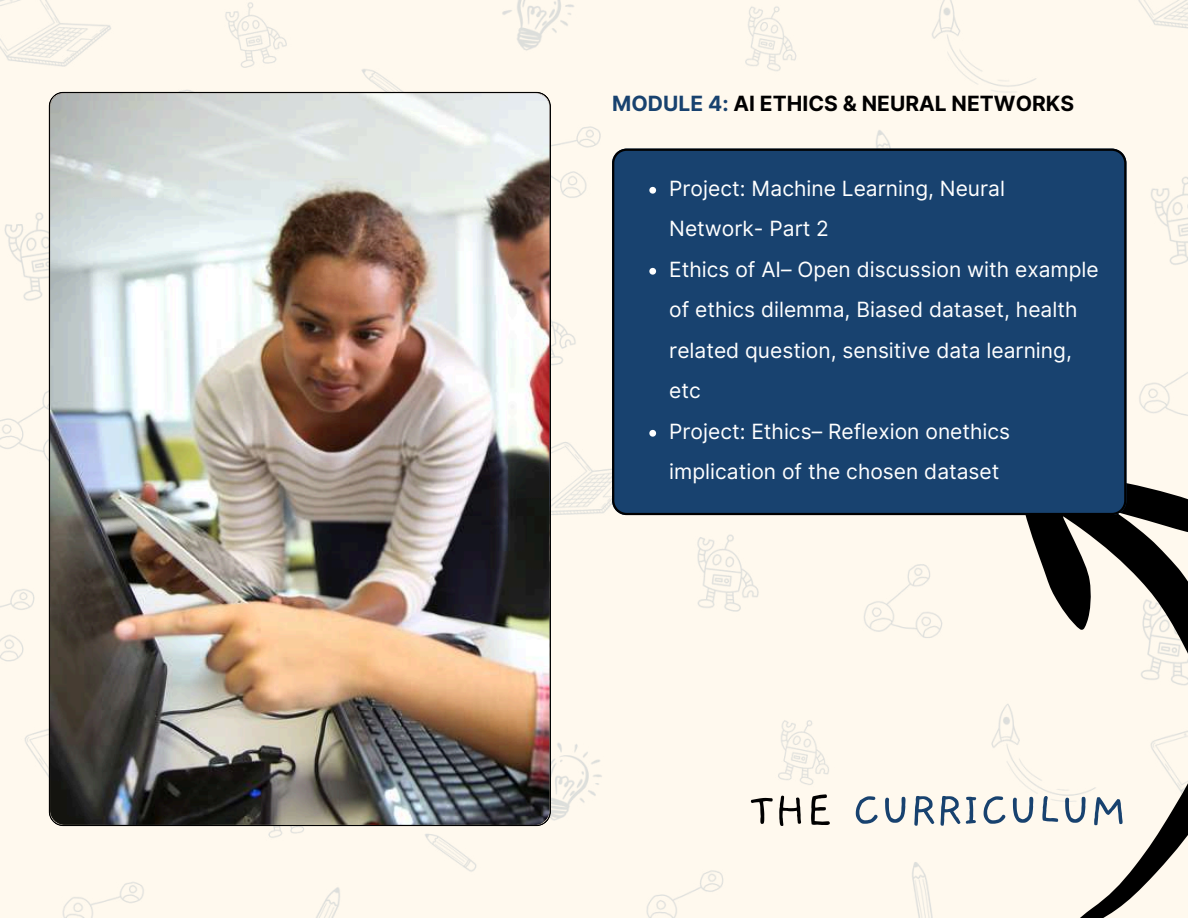
<style>
.page{position:relative;width:1188px;height:918px;background:#fff9ee}
.page>*{position:absolute;margin:0;border:0;box-sizing:border-box;transform-origin:0 0}
.t1{font:51px "Gaegu";color:#18426f}
.t2{font:21px/40.5px "Inter";color:#fff}
.t3{font:700 21px "Inter";color:#000}
.s1{color:#18426f}
.s2{color:#000}
</style>
<div class="page">
<svg style="left:823px;top:399px;width:365px;height:519px;background:#e6e1d7"></svg>
<div style="left:612px;top:149px;width:514px;height:366px;background:#18426f"></div>
<img style="left:49px;top:92px;width:501px;height:734px">
<svg style="left:649px;top:187px;width:7px;height:7px"></svg>
<svg style="left:649px;top:268px;width:7px;height:7px"></svg>
<svg style="left:649px;top:430px;width:7px;height:7px"></svg>
<p class="t3" style="left:612px;top:91px;width:463px"><span class="s1">MODULE 4:</span> AI ETHICS &amp; NEURAL NETWORKS</p>
<p class="t2" style="left:669px;top:168px;width:431px">Project: Machine Learning, Neural<br>Network- Part 2<br>Ethics of AI– Open discussion with example of ethics dilemma, Biased dataset, health related question, sensitive data learning, etc<br>Project: Ethics– Reflexion onethics implication of the chosen dataset</p>
<h1 class="t1" style="left:749px;top:785px;width:379px"><span class="s2">THE</span> CURRICULUM</h1>
</div>
